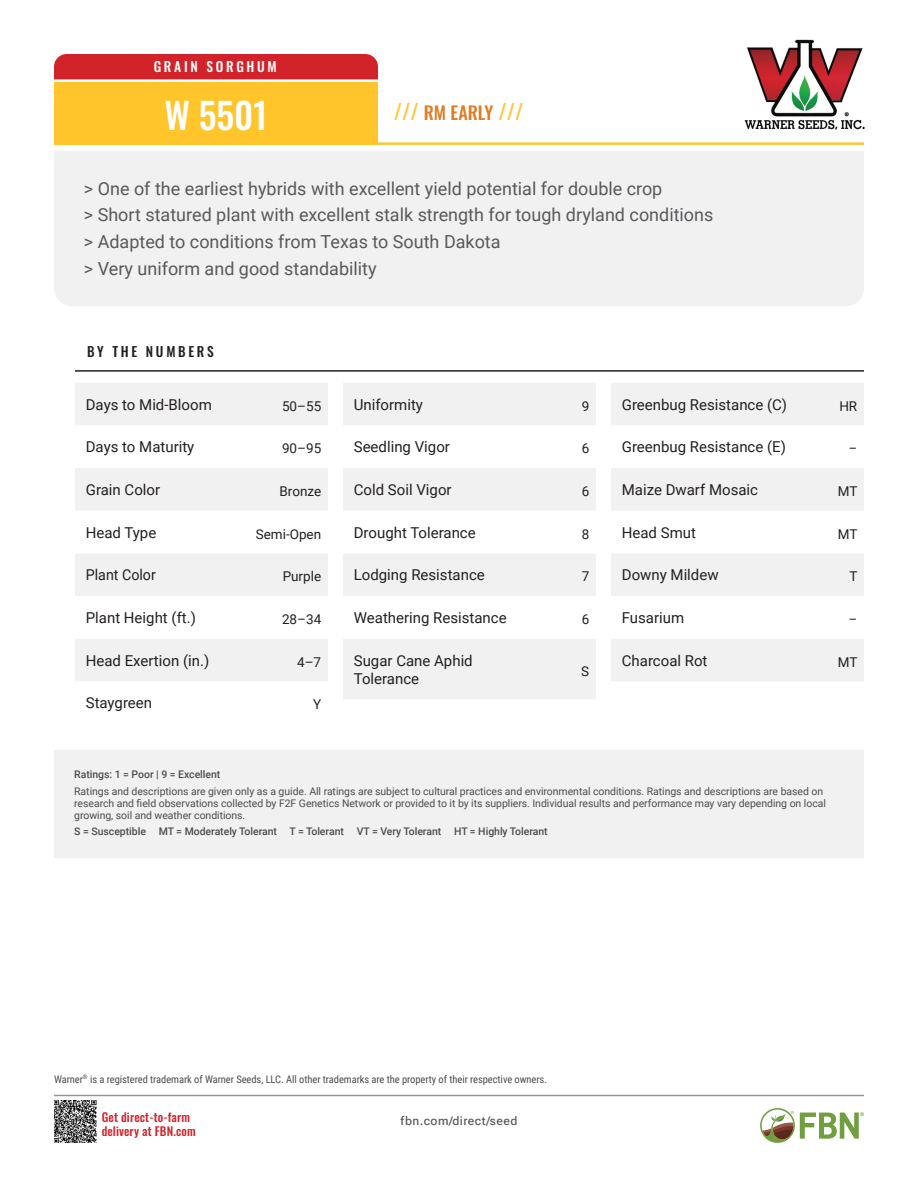
<style>
.page{position:relative;width:918px;height:1188px;background:#fff}
.page>*{position:absolute;margin:0;border:0;box-sizing:border-box;transform-origin:0 0}
.t1{font:500 36px "Oswald";color:#fff}
.t2{font:18px/26.7px "Roboto";color:#58595b}
.t3{font:500 18px "Oswald";color:#de7e26}
.t4{font:15px/18px "Roboto";color:#231f20}
.t5{font:15px "Roboto";color:#231f20;scale:.95 1}
.t6{font:13.5px "Roboto";color:#231f20}
.t7{font:500 13.5px "Oswald";letter-spacing:.2em;color:#fff}
.t8{font:500 13.5px "Oswald";letter-spacing:.2em;color:#231f20}
.t9{font:13.5px "Roboto";color:#231f20;scale:.95 1}
.t10{font:500 12px "Oswald";letter-spacing:.01em;color:#d2232a}
.t11{font:12px "Roboto Flex";letter-spacing:.04em;color:#58595b}
.t12{font:10.5px/12px "Roboto";letter-spacing:-.005em;color:#4d4d4f}
.t13{font:10.5px "Roboto Condensed";letter-spacing:-.005em;color:#4d4d4f}
.t14{font:500 10.5px "Roboto";letter-spacing:-.005em;color:#4d4d4f}
.s1{font-size:21px;color:#ffc52b}
</style>
<div class="page">
<img style="left:54px;top:1100px;width:42px;height:43px">
<hr style="left:54px;top:1095px;width:810px;height:1px;background:#939598">
<hr style="left:54px;top:142px;width:810px;height:3px;background:#ffc52b">
<img style="left:744px;top:40px;width:121px;height:90px">
<svg style="left:760px;top:1108px;width:104px;height:35px"></svg>
<div style="left:54px;top:82px;width:324px;height:63px;background:#ffc52b"></div>
<div style="left:54px;top:54px;width:324px;height:25px;background:#d2232a"></div>
<div style="left:54px;top:151px;width:810px;height:155px;background:#f1f1f2"></div>
<hr style="left:75px;top:370px;width:789px;height:2px;background:#231f20">
<div style="left:75px;top:383px;width:253px;height:42px;background:#f1f1f2"></div>
<svg style="left:75px;top:468px;width:253px;height:213px;fill:#f1f1f2"></svg>
<div style="left:343px;top:383px;width:253px;height:316px;background:#f1f1f2"></div>
<svg style="left:343px;top:425px;width:253px;height:214px"></svg>
<div style="left:611px;top:383px;width:253px;height:298px;background:#f1f1f2"></div>
<svg style="left:611px;top:425px;width:253px;height:214px"></svg>
<div style="left:54px;top:750px;width:810px;height:108px;background:#f1f1f2"></div>
<p class="t7" style="left:154px;top:55px;width:125px">GRAIN SORGHUM</p>
<h1 class="t1" style="left:164px;top:83px;width:105px">W 5501</h1>
<h2 class="t3" style="left:394px;top:97px;width:131px"><span class="s1">///</span> RM EARLY <span class="s1">///</span></h2>
<p class="t2" style="left:84px;top:174px;width:631px">&gt; One of the earliest hybrids with excellent yield potential for double crop<br>&gt; Short statured plant with excellent stalk strength for tough dryland conditions &gt; Adapted to conditions from Texas to South Dakota<br>&gt; Very uniform and good standability</p>
<p class="t8" style="left:87px;top:339px;width:128px">BY THE NUMBERS</p>
<h3 class="t4" style="left:86px;top:395px;width:128px">Days to Mid-Bloom</h3>
<p class="t6" style="left:282px;top:396px;width:41px">50–55</p>
<h3 class="t4" style="left:86px;top:437px;width:110px">Days to Maturity</h3>
<p class="t6" style="left:282px;top:439px;width:41px">90–95</p>
<h3 class="t4" style="left:86px;top:480px;width:76px">Grain Color</h3>
<p class="t6" style="left:280px;top:482px;width:43px">Bronze</p>
<h3 class="t4" style="left:86px;top:523px;width:72px">Head Type</h3>
<p class="t6" style="left:256px;top:524px;width:67px">Semi-Open</p>
<h3 class="t5" style="left:86px;top:565px;width:75px">Plant Color</h3>
<p class="t6" style="left:283px;top:567px;width:40px">Purple</p>
<h3 class="t4" style="left:86px;top:608px;width:112px">Plant Height (ft.)</h3>
<p class="t6" style="left:282px;top:610px;width:41px">28–34</p>
<h3 class="t4" style="left:86px;top:651px;width:125px">Head Exertion (in.)</h3>
<p class="t6" style="left:297px;top:652px;width:26px">4–7</p>
<h3 class="t4" style="left:86px;top:693px;width:68px">Staygreen</h3>
<p class="t6" style="left:313px;top:695px;width:10px">Y</p>
<h3 class="t4" style="left:354px;top:395px;width:71px">Uniformity</h3>
<p class="t6" style="left:582px;top:396px;width:9px">9</p>
<h3 class="t4" style="left:354px;top:437px;width:98px">Seedling Vigor</h3>
<p class="t6" style="left:582px;top:439px;width:9px">6</p>
<h3 class="t4" style="left:354px;top:480px;width:99px">Cold Soil Vigor</h3>
<p class="t6" style="left:582px;top:482px;width:9px">6</p>
<h3 class="t4" style="left:354px;top:523px;width:123px">Drought Tolerance</h3>
<p class="t6" style="left:582px;top:524px;width:9px">8</p>
<h3 class="t4" style="left:354px;top:565px;width:133px">Lodging Resistance</h3>
<p class="t6" style="left:582px;top:567px;width:9px">7</p>
<h3 class="t4" style="left:354px;top:608px;width:154px">Weathering Resistance</h3>
<p class="t6" style="left:582px;top:610px;width:9px">6</p>
<h3 class="t4" style="left:354px;top:651px;width:120px">Sugar Cane Aphid<br>Tolerance</h3>
<p class="t6" style="left:581px;top:661px;width:10px">S</p>
<h3 class="t4" style="left:622px;top:395px;width:167px">Greenbug Resistance (C)</h3>
<p class="t6" style="left:839px;top:396px;width:19px">HR</p>
<h3 class="t4" style="left:622px;top:437px;width:166px">Greenbug Resistance (E)</h3>
<p class="t9" style="left:849px;top:439px;width:10px">–</p>
<h3 class="t4" style="left:622px;top:480px;width:138px">Maize Dwarf Mosaic</h3>
<p class="t6" style="left:838px;top:482px;width:21px">MT</p>
<h3 class="t4" style="left:622px;top:523px;width:76px">Head Smut</h3>
<p class="t6" style="left:838px;top:524px;width:21px">MT</p>
<h3 class="t4" style="left:622px;top:565px;width:98px">Downy Mildew</h3>
<p class="t6" style="left:849px;top:567px;width:10px">T</p>
<h3 class="t4" style="left:622px;top:608px;width:64px">Fusarium</h3>
<p class="t9" style="left:849px;top:610px;width:10px">–</p>
<h3 class="t4" style="left:622px;top:651px;width:87px">Charcoal Rot</h3>
<p class="t6" style="left:838px;top:652px;width:21px">MT</p>
<p class="t14" style="left:74px;top:767px;width:148px">Ratings: 1 = Poor | 9 = Excellent</p>
<p class="t12" style="left:74px;top:784px;width:753px">Ratings and descriptions are given only as a guide. All ratings are subject to cultural practices and environmental conditions. Ratings and descriptions are based on research and field observations collected by F2F Genetics Network or provided to it by its suppliers. Individual results and performance may vary depending on local growing, soil and weather conditions.</p>
<p class="t14" style="left:74px;top:824px;width:475px">S = Susceptible MT = Moderately Tolerant T = Tolerant VT = Very Tolerant HT = Highly Tolerant</p>
<p class="t13" style="left:54px;top:1072px;width:495px">Warner<sup>®</sup> is a registered trademark of Warner Seeds, LLC. All other trademarks are the property of their respective owners.</p>
<p class="t10" style="left:102px;top:1106px;width:90px">Get direct-to-farm</p>
<p class="t11" style="left:401px;top:1111px;width:118px">fbn.com/direct/seed</p>
<p class="t10" style="left:102px;top:1120px;width:95px">delivery at FBN.com</p>
</div>
